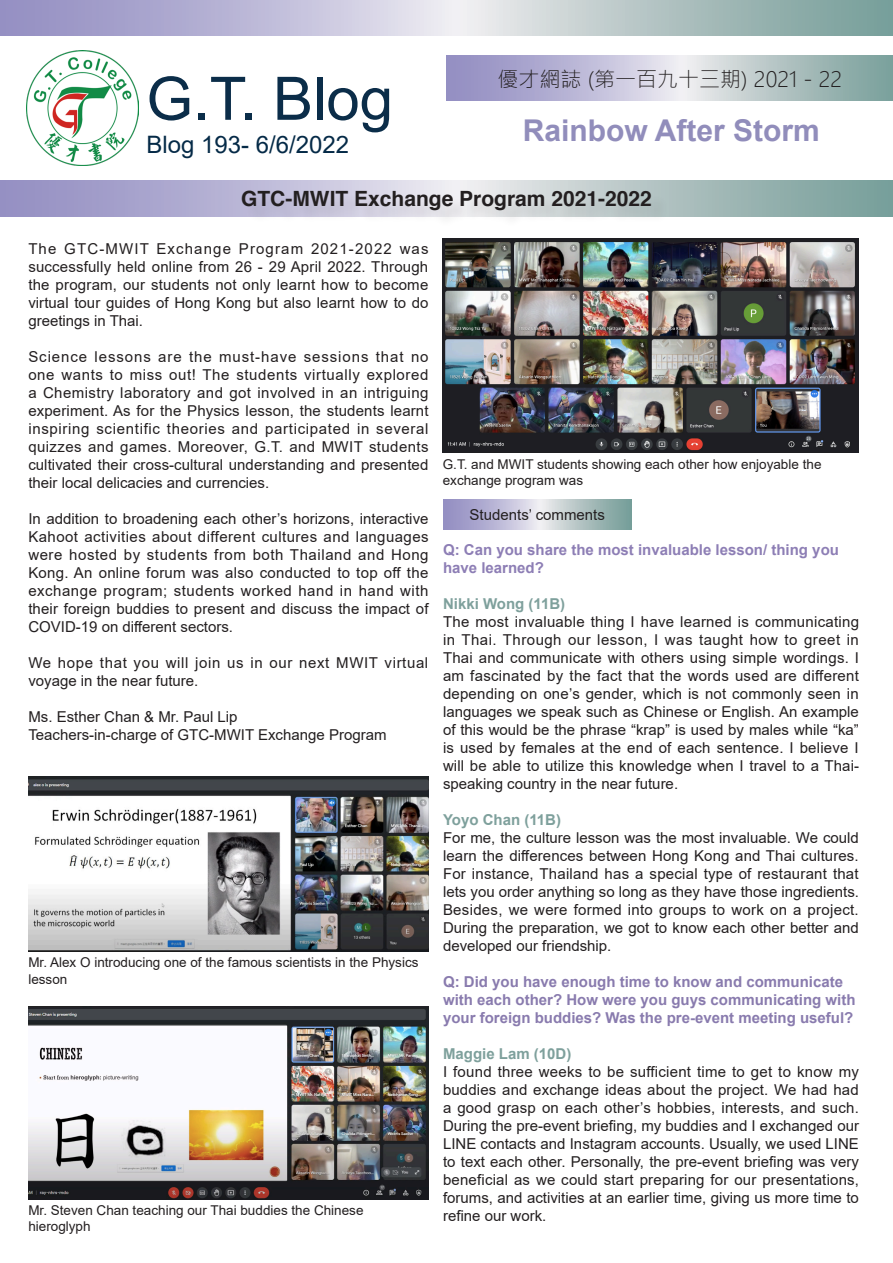
<style>
.page{position:relative;width:893px;height:1263px;background:#fff}
.page>*{position:absolute;margin:0;border:0;box-sizing:border-box;transform-origin:0 0}
.t1{font:60px "Arial";color:#0b2d49}
.t2{font:700 30px "Arial";color:#918dbb}
.t3{font:24px "Arial";color:#052a47}
.t4{font:700 21px "Helvetica";color:#231f20}
.t5{font:21px "Microsoft Jheng Hei UI Light";color:#231f20}
.t6{font:15px/18px "Arial";color:#231f20;text-align:justify}
.t7{font:700 15px/18px "Arial";color:#897bae}
.t8{font:15px/18px "Arial";letter-spacing:.04em;color:#231f20}
.t9{font:700 15px/18px "Arial";color:#8d7eb5}
.t10{font:700 15px "Arial";color:#7ea09c}
.t11{font:13.5px/16.2px "Arial";color:#231f20}
</style>
<div class="page">
<svg style="left:447px;top:55px;width:446px;height:45px;background:#b6bccd"></svg>
<img style="left:26px;top:51px;width:113px;height:114px">
<svg style="left:0;top:0;width:893px;height:36px;background:#b5bdcc"></svg>
<svg style="left:0;top:180px;width:893px;height:36px;background:#a9b2c4"></svg>
<div style="left:245px;top:193px;width:424px;height:35px;background:#231f20;opacity:.1"></div>
<img style="left:443px;top:239px;width:415px;height:214px">
<img style="left:28px;top:777px;width:400px;height:174px">
<img style="left:28px;top:1007px;width:400px;height:192px">
<svg style="left:443px;top:499px;width:189px;height:30px;background:#b4bccb"></svg>
<p class="t5" style="left:498px;top:66px;width:346px">優才網誌 (第一百九十三期) 2021 - 22</p>
<p class="t1" style="left:146px;top:57px;width:248px">G.T. Blog</p>
<p class="t3" style="left:146px;top:128px;width:204px">Blog 193- 6/6/2022</p>
<p class="t4" style="left:241px;top:185px;width:412px">GTC-MWIT Exchange Program 2021-2022</p>
<p class="t2" style="left:523px;top:109px;width:299px">Rainbow After Storm</p>
<p class="t6" style="left:28px;top:240px;width:402px">The GTC-MWIT Exchange Program 2021-2022 was successfully held online from 26 - 29 April 2022. Through the program, our students not only learnt how to become virtual tour guides of Hong Kong but also learnt how to do greetings in Thai.</p>
<p class="t6" style="left:28px;top:348px;width:402px">Science lessons are the must-have sessions that no one wants to miss out! The students virtually explored a Chemistry laboratory and got involved in an intriguing experiment. As for the Physics lesson, the students learnt inspiring scientific theories and participated in several quizzes and games. Moreover, G.T. and MWIT students cultivated their cross-cultural understanding and presented their local delicacies and currencies.</p>
<p class="t6" style="left:28px;top:510px;width:402px">In addition to broadening each other’s horizons, interactive Kahoot activities about different cultures and languages were hosted by students from both Thailand and Hong Kong. An online forum was also conducted to top off the exchange program; students worked hand in hand with their foreign buddies to present and discuss the impact of COVID-19 on different sectors.</p>
<p class="t8" style="left:28px;top:654px;width:401px">We hope that you will join us in our next MWIT virtual voyage in the near future.</p>
<p class="t6" style="left:28px;top:708px;width:211px">Ms. Esther Chan &amp; Mr. Paul Lip</p>
<p class="t6" style="left:28px;top:726px;width:360px">Teachers-in-charge of GTC-MWIT Exchange Program</p>
<p class="t11" style="left:28px;top:954px;width:392px">Mr. Alex O introducing one of the famous scientists in the Physics lesson</p>
<p class="t11" style="left:28px;top:1202px;width:337px">Mr. Steven Chan teaching our Thai buddies the Chinese hieroglyph</p>
<p class="t11" style="left:443px;top:456px;width:380px">G.T. and MWIT students showing each other how enjoyable the exchange program was</p>
<p class="t6" style="left:470px;top:505px;width:137px">Students’ comments</p>
<p class="t9" style="left:443px;top:541px;width:397px">Q: Can you share the most invaluable lesson/ thing you have learned?</p>
<p class="t10" style="left:443px;top:593px;width:124px">Nikki Wong (11B)</p>
<p class="t6" style="left:443px;top:612px;width:418px">The most invaluable thing I have learned is communicating in Thai. Through our lesson, I was taught how to greet in Thai and communicate with others using simple wordings. I am fascinated by the fact that the words used are different depending on one’s gender, which is not commonly seen in languages we speak such as Chinese or English. An example of this would be the phrase “krap” is used by males while “ka” is used by females at the end of each sentence. I believe I will be able to utilize this knowledge when I travel to a Thai&shy;speaking country in the near future.</p>
<p class="t10" style="left:443px;top:809px;width:120px">Yoyo Chan (11B)</p>
<p class="t6" style="left:443px;top:828px;width:418px">For me, the culture lesson was the most invaluable. We could learn the differences between Hong Kong and Thai cultures.<br>For instance, Thailand has a special type of restaurant that lets you order anything so long as they have those ingredients.<br>Besides, we were formed into groups to work on a project.<br>During the preparation, we got to know each other better and developed our friendship.</p>
<p class="t7" style="left:443px;top:973px;width:414px">Q: Did you have enough time to know and communicate with each other? How were you guys communicating with your foreign buddies? Was the pre-event meeting useful?</p>
<p class="t10" style="left:443px;top:1043px;width:130px">Maggie Lam (10D)</p>
<p class="t6" style="left:443px;top:1062px;width:418px">I found three weeks to be sufficient time to get to know my buddies and exchange ideas about the project. We had had a good grasp on each other’s hobbies, interests, and such.<br>During the pre-event briefing, my buddies and I exchanged our LINE contacts and Instagram accounts. Usually, we used LINE to text each other. Personally, the pre-event briefing was very beneficial as we could start preparing for our presentations, forums, and activities at an earlier time, giving us more time to refine our work.</p>
</div>
